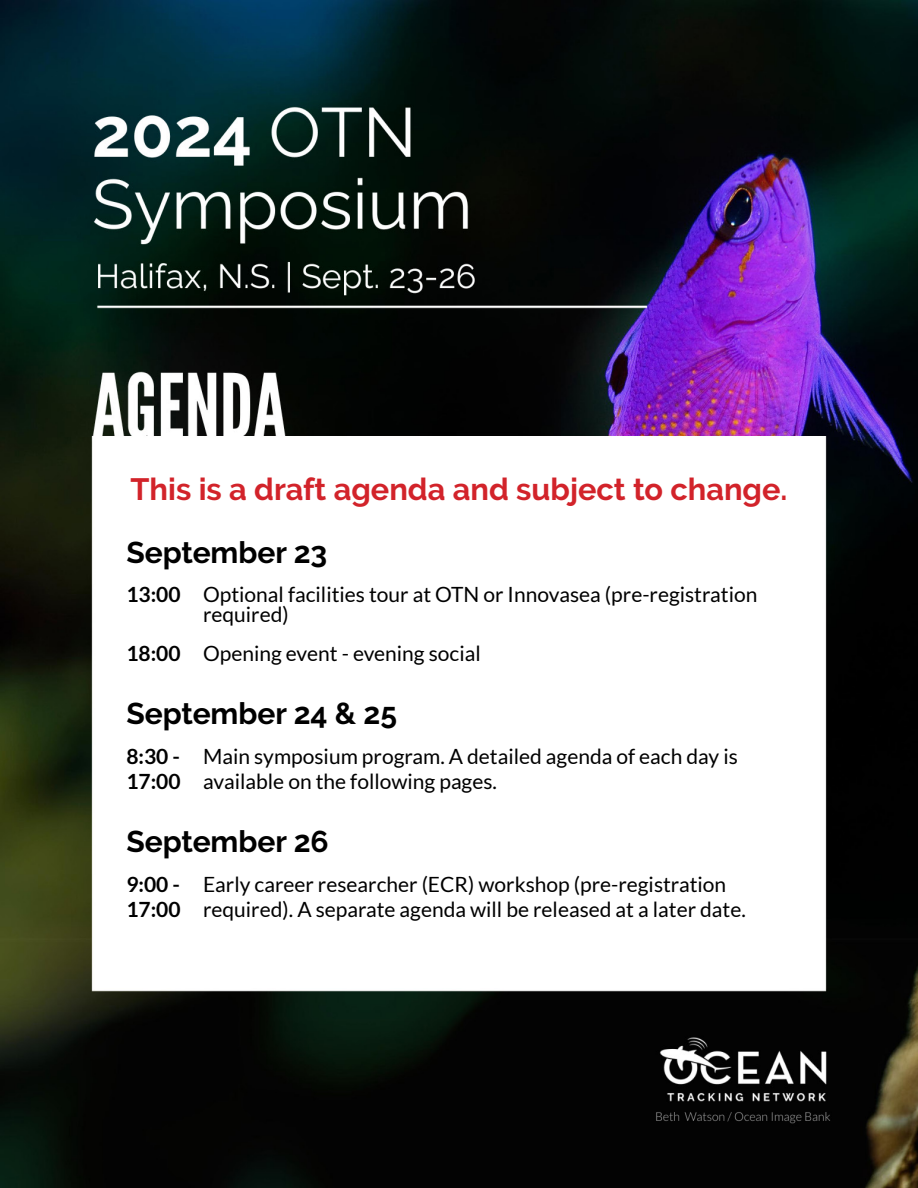
<style>
.page{position:relative;width:918px;height:1188px;background:#fff}
.page>*{position:absolute;margin:0;border:0;box-sizing:border-box;transform-origin:0 0}
.t1{font:700 30.75px "Raleway";color:#d2232a}
.t2{font:700 30px "Raleway";color:#000}
.t3{font:21px/25.2px "Lato";color:#000}
.t4{font:700 21px/25.2px "Lato";color:#000}
</style>
<div class="page">
<img style="left:0;top:0;width:918px;height:1188px">
<h1 class="t1" style="left:131px;top:472px;width:658px">This is a draft agenda and subject to change.</h1>
<h2 class="t2" style="left:126px;top:535px;width:202px">September 23</h2>
<p class="t4" style="left:126px;top:582px;width:56px">13:00</p>
<p class="t4" style="left:126px;top:640px;width:56px">18:00</p>
<p class="t3" style="left:203px;top:585px;width:556px;line-height:19.5px">Optional facilities tour at OTN or Innovasea (pre-registration required)</p>
<p class="t3" style="left:203px;top:640px;width:279px">Opening event - evening social</p>
<h2 class="t2" style="left:126px;top:696px;width:272px">September 24 &amp; 25</h2>
<p class="t4" style="left:126px;top:744px;width:56px">8:30 -<br>17:00</p>
<p class="t3" style="left:203px;top:744px;width:536px">Main symposium program. A detailed agenda of each day is available on the following pages.</p>
<h2 class="t2" style="left:126px;top:825px;width:204px">September 26</h2>
<p class="t4" style="left:126px;top:871px;width:56px">9:00 -<br>17:00</p>
<p class="t3" style="left:203px;top:872px;width:544px">Early career researcher (ECR) workshop (pre-registration required). A separate agenda will be released at a later date.</p>
</div>
